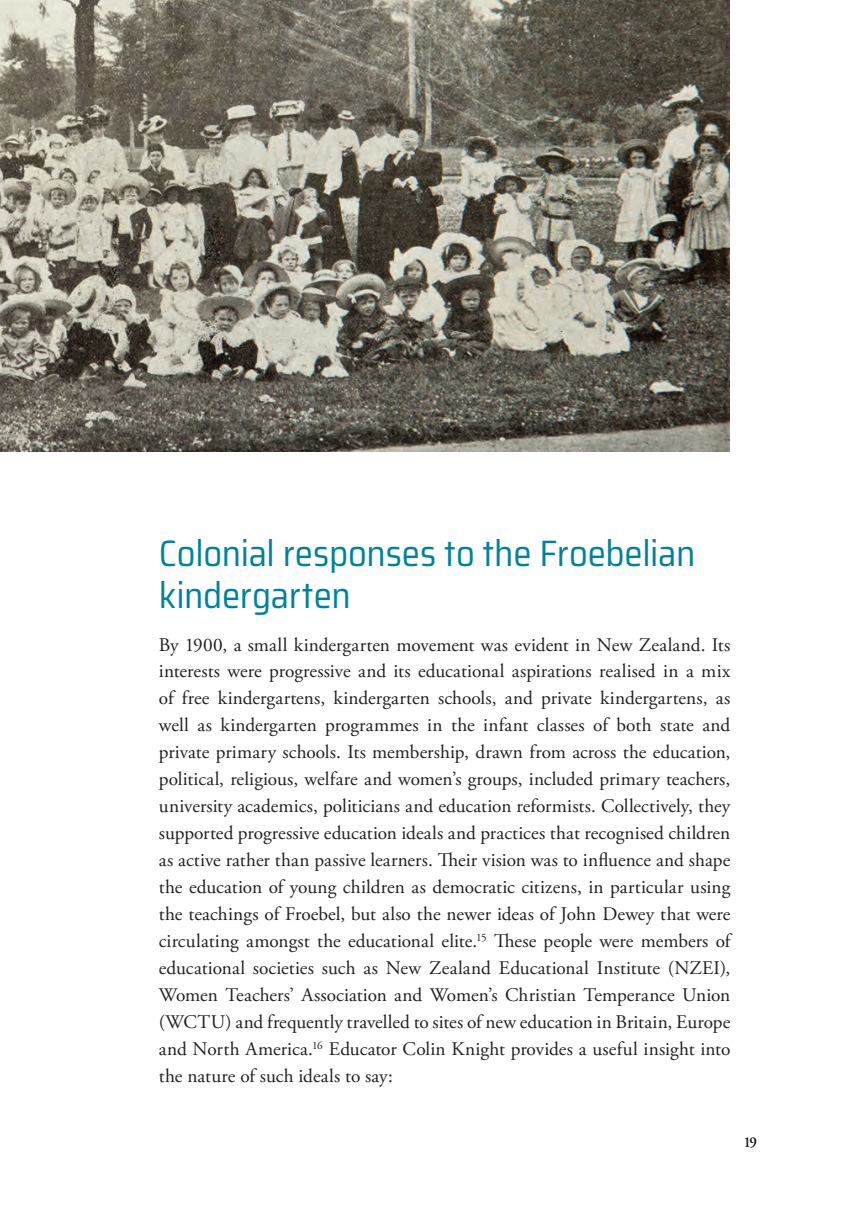
<style>
.page{position:relative;width:844px;height:1211px;background:#fff}
.page>*{position:absolute;margin:0;border:0;box-sizing:border-box;transform-origin:0 0}
.t1{font:semi-condensed 36.75px/42px "Saira";letter-spacing:-.01em;color:#00829b}
.t2{font:19.25px/26.9px "Adobe Garamond Pro";letter-spacing:.005em;color:#231f20;text-align:justify}
.t3{font:14.88px "Adobe Garamond Pro";color:#231f20}
</style>
<div class="page">
<img style="left:0;top:0;width:729px;height:451px">
<h1 class="t1" style="left:159px;top:531px;width:538px">Colonial responses to the Froebelian kindergarten</h1>
<p class="t2" style="left:159px;top:631px;width:573px">By 1900, a small kindergarten movement was evident in New Zealand. Its interests were progressive and its educational aspirations realised in a mix of free kindergartens, kindergarten schools, and private kindergartens, as well as kindergarten programmes in the infant classes of both state and private primary schools. Its membership, drawn from across the education, political, religious, welfare and women’s groups, included primary teachers, university academics, politicians and education reformists. Collectively, they supported progressive education ideals and practices that recognised children as active rather than passive learners. Their vision was to influence and shape the education of young children as democratic citizens, in particular using the teachings of Froebel, but also the newer ideas of John Dewey that were circulating amongst the educational elite.<sup>15</sup> These people were members of educational societies such as New Zealand Educational Institute (NZEI), Women Teachers’ Association and Women’s Christian Temperance Union (WCTU) and frequently travelled to sites of new education in Britain, Europe and North America.<sup>16</sup> Educator Colin Knight provides a useful insight into the nature of such ideals to say:</p>
<p class="t3" style="left:744px;top:1133px;width:14px">19</p>
</div>
